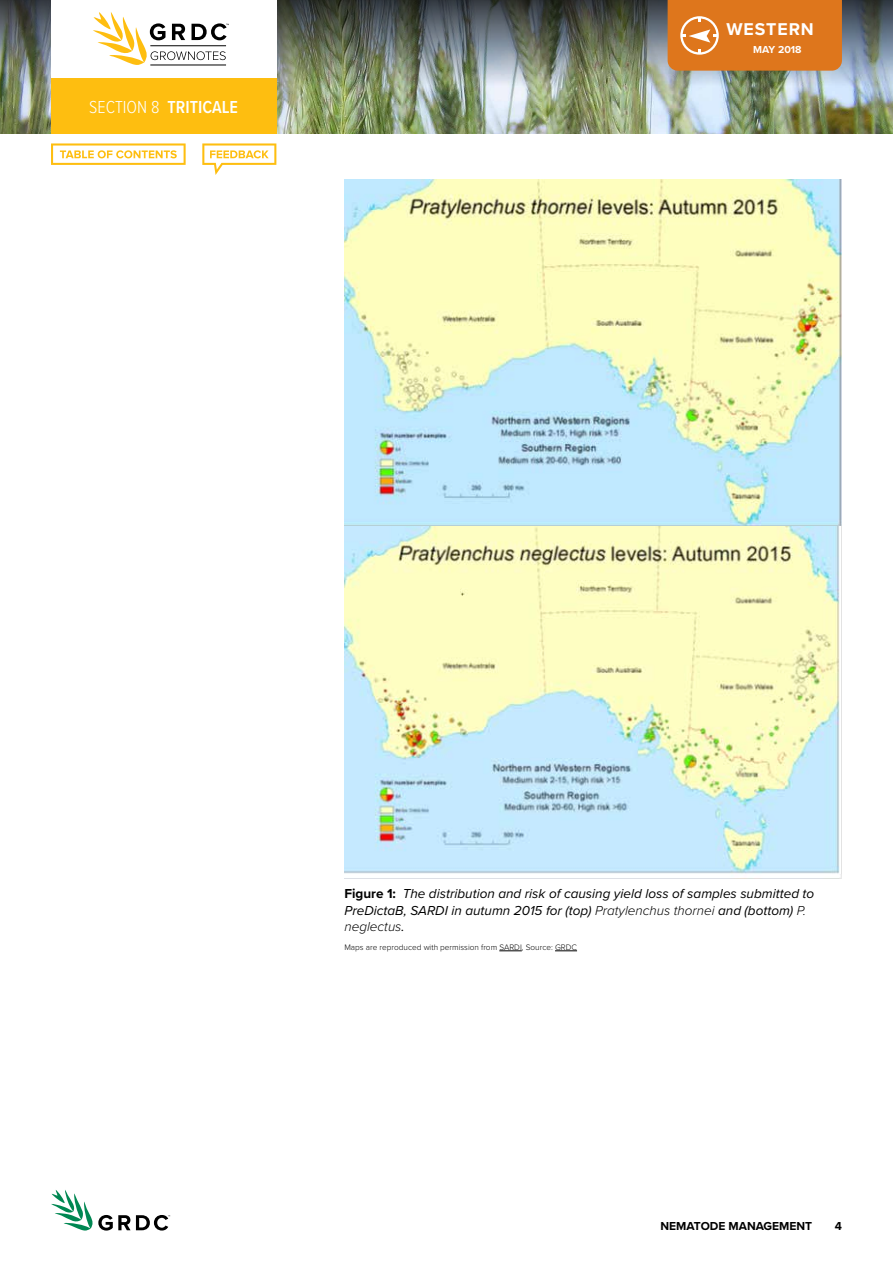
<style>
.page{position:relative;width:893px;height:1263px;background:#fff}
.page>*{position:absolute;margin:0;border:0;box-sizing:border-box;transform-origin:0 0}
.t1{font:600 18px "Proxima Nova Cond";color:#fff}
.t2{font:700 17.7px "Proxima Nova";letter-spacing:.05em;color:#fff}
.t3{font:italic 13.5px/16.5px "Proxima Nova";color:#000}
.t4{font:700 12px "Proxima Nova";color:#000}
.t5{font:700 10.5px "Proxima Nova";color:#fff}
.t6{font:300 8.25px "Proxima Nova";color:#000}
.s1{font-weight:300}
.s2{font-weight:700;font-style:normal}
</style>
<div class="page">
<img style="left:0;top:117px;width:893px;height:16px">
<img style="left:0;top:0;width:893px;height:117px">
<svg style="left:51px;top:1190px;width:119px;height:41px"></svg>
<div style="left:51px;top:0;width:225px;height:81px;background:#fff"></div>
<div style="left:51px;top:78px;width:225px;height:55px;background:#febe10"></div>
<div style="left:668px;top:0;width:174px;height:71px;background:#de761c"></div>
<hr style="left:150px;top:65px;width:76px;height:1px;background:#000">
<svg style="left:93px;top:12px;width:136px;height:53px"></svg>
<svg style="left:499px;top:950px;width:23px;height:1px"></svg>
<svg style="left:555px;top:950px;width:22px;height:1px"></svg>
<img style="left:344px;top:180px;width:498px;height:351px">
<img style="left:344px;top:527px;width:497px;height:352px">
<svg style="left:51px;top:143px;width:135px;height:22px"></svg>
<svg style="left:202px;top:143px;width:74px;height:32px"></svg>
<h1 class="t1" style="left:89px;top:94px;width:96px"><span class="s1">SECTION 8</span> TRITICALE</h1>
<h2 class="t2" style="left:726px;top:19px;width:89px">WESTERN</h2>
<p class="t5" style="left:753px;top:41px;width:50px">MAY 2018</p>
<p class="t3" style="left:344px;top:885px;width:471px"><span class="s2">FIGURE 1:</span> The distribution and risk of causing yield loss of samples submitted to<br>PreDictaB, SARDI in autumn 2015 for (top) <span class="s1">Pratylenchus thornei</span> and (bottom) <span class="s1">P. neglectus</span>.</p>
<p class="t6" style="left:344px;top:941px;width:234px">Maps are reproduced with permission from SARDI, Source: GRDC</p>
<p class="t4" style="left:660px;top:1217px;width:153px">NEMATODE MANAGEMENT</p>
<p class="t4" style="left:835px;top:1217px;width:9px">4</p>
</div>
